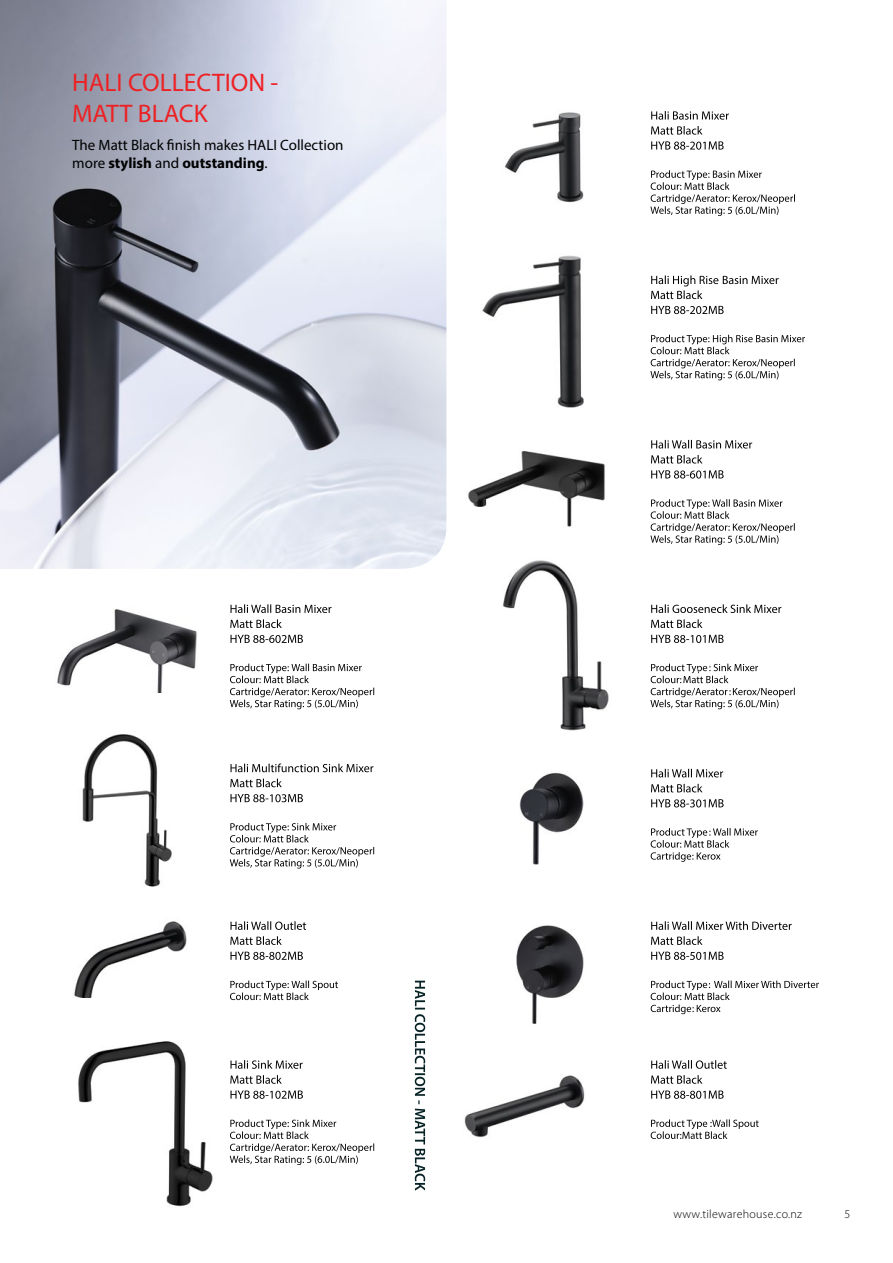
<style>
.page{position:relative;width:893px;height:1263px;background:#fff}
.page>*{position:absolute;margin:0;border:0;box-sizing:border-box;transform-origin:0 0}
.t1{font:25.5px/30.6px "Myriad Pro";color:#ed2124}
.t2{font:15px/18px "Myriad Pro";color:#000}
.t3{font:300 12px "Myriad Pro";letter-spacing:.025em;color:#000}
.s1{font-weight:700}
</style>
<div class="page">
<img style="left:0;top:0;width:446px;height:569px">
<img style="left:504px;top:112px;width:80px;height:91px">
<img style="left:482px;top:255px;width:102px;height:153px">
<img style="left:520px;top:772px;width:64px;height:93px">
<img style="left:516px;top:925px;width:68px;height:99px">
<img style="left:468px;top:450px;width:137px;height:77px">
<img style="left:464px;top:1075px;width:121px;height:62px">
<svg style="left:415px;top:981px;width:10px;height:210px"></svg>
<svg style="left:650px;top:664px;width:145px;height:45px"></svg>
<svg style="left:651px;top:635px;width:73px;height:8px"></svg>
<svg style="left:651px;top:619px;width:51px;height:9px"></svg>
<svg style="left:651px;top:604px;width:130px;height:9px"></svg>
<svg style="left:650px;top:170px;width:145px;height:46px"></svg>
<svg style="left:651px;top:141px;width:73px;height:9px"></svg>
<svg style="left:651px;top:126px;width:51px;height:9px"></svg>
<svg style="left:651px;top:111px;width:78px;height:9px"></svg>
<svg style="left:650px;top:335px;width:155px;height:45px"></svg>
<svg style="left:651px;top:306px;width:73px;height:8px"></svg>
<svg style="left:651px;top:275px;width:128px;height:24px"></svg>
<svg style="left:651px;top:828px;width:107px;height:34px"></svg>
<svg style="left:651px;top:799px;width:73px;height:8px"></svg>
<svg style="left:651px;top:784px;width:51px;height:8px"></svg>
<svg style="left:651px;top:769px;width:72px;height:8px"></svg>
<svg style="left:651px;top:980px;width:168px;height:34px"></svg>
<svg style="left:651px;top:952px;width:73px;height:8px"></svg>
<svg style="left:651px;top:936px;width:51px;height:9px"></svg>
<svg style="left:651px;top:921px;width:141px;height:9px"></svg>
<svg style="left:650px;top:499px;width:145px;height:46px"></svg>
<svg style="left:651px;top:470px;width:73px;height:9px"></svg>
<svg style="left:651px;top:455px;width:51px;height:9px"></svg>
<svg style="left:651px;top:440px;width:101px;height:9px"></svg>
<svg style="left:651px;top:1119px;width:108px;height:20px"></svg>
<svg style="left:651px;top:1090px;width:73px;height:9px"></svg>
<svg style="left:651px;top:1075px;width:51px;height:9px"></svg>
<svg style="left:651px;top:1060px;width:76px;height:9px"></svg>
<img style="left:502px;top:560px;width:107px;height:171px">
<svg style="left:230px;top:1119px;width:144px;height:46px"></svg>
<svg style="left:230px;top:1090px;width:73px;height:9px"></svg>
<svg style="left:230px;top:1075px;width:52px;height:9px"></svg>
<svg style="left:230px;top:1060px;width:73px;height:9px"></svg>
<svg style="left:230px;top:664px;width:144px;height:45px"></svg>
<svg style="left:230px;top:635px;width:73px;height:8px"></svg>
<svg style="left:230px;top:619px;width:52px;height:9px"></svg>
<svg style="left:230px;top:604px;width:101px;height:9px"></svg>
<svg style="left:230px;top:980px;width:108px;height:20px"></svg>
<svg style="left:230px;top:952px;width:73px;height:8px"></svg>
<svg style="left:230px;top:936px;width:52px;height:9px"></svg>
<svg style="left:230px;top:921px;width:76px;height:9px"></svg>
<img style="left:78px;top:1041px;width:135px;height:166px">
<svg style="left:230px;top:823px;width:144px;height:45px"></svg>
<svg style="left:230px;top:794px;width:73px;height:8px"></svg>
<svg style="left:230px;top:779px;width:52px;height:8px"></svg>
<svg style="left:230px;top:763px;width:143px;height:9px"></svg>
<img style="left:82px;top:734px;width:90px;height:153px">
<img style="left:57px;top:609px;width:140px;height:84px">
<img style="left:74px;top:921px;width:113px;height:77px">
<h1 class="t1" style="left:72px;top:67px;width:208px">HALI COLLECTION -<br>MATT BLACK</h1>
<p class="t2" style="left:72px;top:136px;width:273px">The Matt Black finish makes HALI Collection more <span class="s1">stylish</span> and <span class="s1">outstanding</span>.</p>
<p class="t3" style="left:673px;top:1207px;width:130px">www.tilewarehouse.co.nz</p>
<p class="t3" style="left:845px;top:1207px;width:7px">5</p>
</div>
